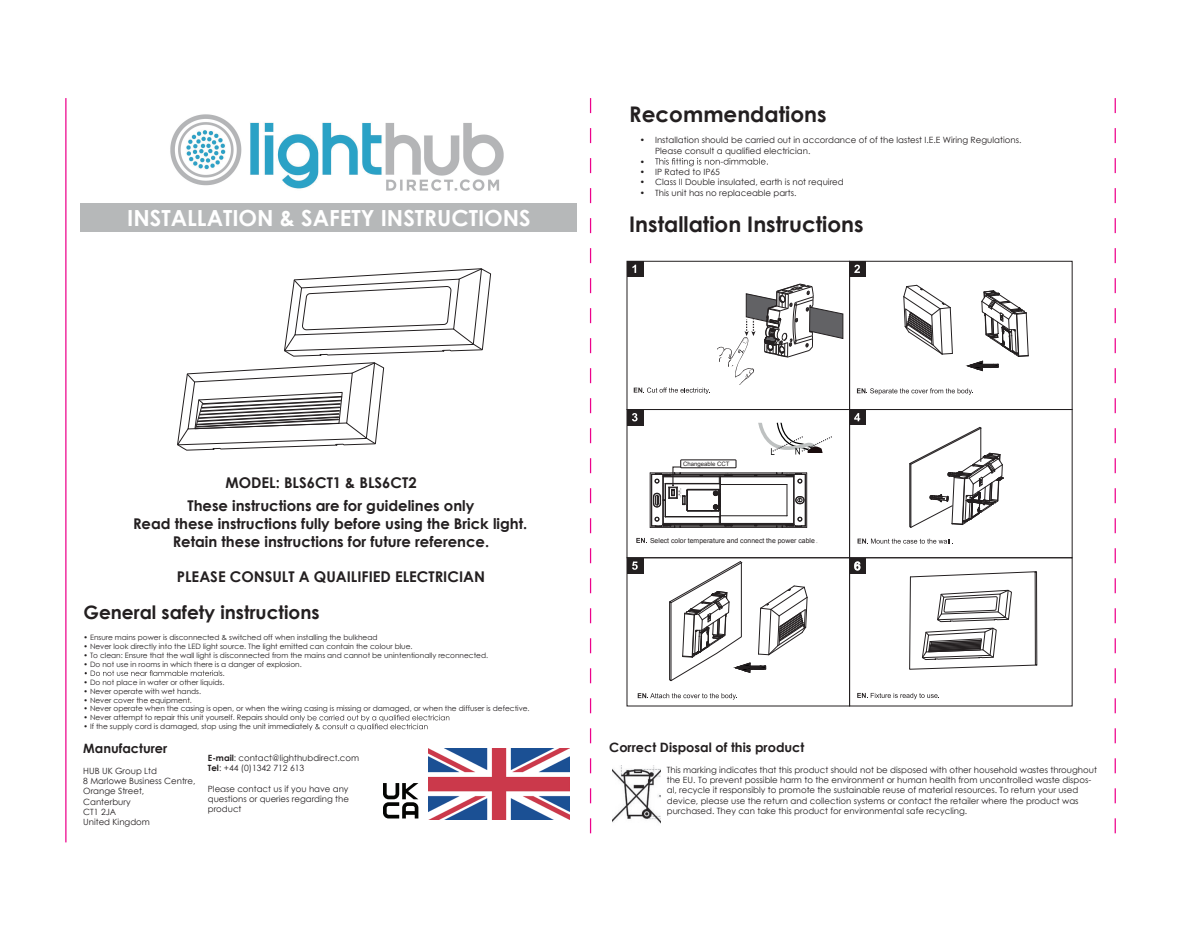
<style>
.page{position:relative;width:1185px;height:937px;background:#fff}
.page>*{position:absolute;margin:0;border:0;box-sizing:border-box;transform-origin:0 0}
.t1{font:700 22.25px "Century Gothic";color:#fff}
.t2{font:700 21.5px "Century Gothic";color:#231f20}
.t3{font:700 18.5px "Century Gothic";color:#231f20}
.t4{font:700 14.75px/23px "Century Gothic";color:#231f20}
.t5{font:700 12.88px "Century Gothic";color:#231f20}
.t6{font:11.38px "Arial";color:#fff}
.t7{font:8.62px/10.2px "Century Gothic";color:#231f20}
.t8{font:7.38px "Century Gothic";color:#231f20}
.t9{font:6.88px "Arial";color:#231f20}
.t10{font:6px "Arial";color:#231f20}
.s1{font-weight:700}
.s2{font-family:"Adobe Song Std";font-weight:300}
</style>
<div class="page">
<hr style="left:65px;top:98px;width:1px;height:744px;background:#ed028c">
<svg style="left:590px;top:98px;width:1px;height:736px"></svg>
<svg style="left:1114px;top:98px;width:1px;height:736px"></svg>
<div style="left:81px;top:203px;width:496px;height:29px;background:#b6b8b9"></div>
<svg style="left:85px;top:670px;width:139px;height:6px"></svg>
<svg style="left:300px;top:715px;width:149px;height:15px"></svg>
<img style="left:428px;top:748px;width:142px;height:71px">
<svg style="left:655px;top:158px;width:112px;height:8px"></svg>
<img style="left:612px;top:766px;width:48px;height:57px">
<img style="left:170px;top:114px;width:334px;height:77px">
<svg style="left:383px;top:783px;width:35px;height:35px"></svg>
<svg style="left:717px;top:283px;width:126px;height:101px"></svg>
<svg style="left:857px;top:693px;width:82px;height:6px"></svg>
<svg style="left:633px;top:387px;width:77px;height:7px"></svg>
<div style="left:626px;top:261px;width:223px;height:149px;border:1px solid #231f20"></div>
<div style="left:627px;top:261px;width:16px;height:16px;background:#231f20"></div>
<svg style="left:632px;top:265px;width:4px;height:8px"></svg>
<div style="left:849px;top:261px;width:16px;height:16px;background:#231f20"></div>
<svg style="left:854px;top:265px;width:5px;height:8px"></svg>
<div style="left:627px;top:410px;width:16px;height:15px;background:#231f20"></div>
<svg style="left:632px;top:413px;width:5px;height:8px"></svg>
<div style="left:849px;top:409px;width:16px;height:16px;background:#231f20"></div>
<div style="left:627px;top:558px;width:16px;height:15px;background:#231f20"></div>
<svg style="left:632px;top:561px;width:5px;height:9px"></svg>
<svg style="left:758px;top:423px;width:74px;height:32px"></svg>
<svg style="left:637px;top:693px;width:100px;height:6px"></svg>
<svg style="left:669px;top:561px;width:138px;height:120px"></svg>
<hr style="left:649px;top:473px;width:1px;height:54px;background:#231f20">
<hr style="left:680px;top:527px;width:96px;height:1px;background:#231f20">
<hr style="left:732px;top:525px;width:54px;height:1px;background:#231f20">
<hr style="left:662px;top:524px;width:132px;height:1px;background:#231f20">
<hr style="left:720px;top:523px;width:73px;height:1px;background:#231f20">
<hr style="left:720px;top:515px;width:67px;height:1px;background:#231f20">
<hr style="left:720px;top:484px;width:67px;height:1px;background:#231f20">
<hr style="left:720px;top:476px;width:73px;height:1px;background:#231f20">
<hr style="left:662px;top:475px;width:132px;height:1px;background:#231f20">
<hr style="left:680px;top:474px;width:96px;height:1px;background:#231f20">
<hr style="left:680px;top:472px;width:96px;height:1px;background:#231f20">
<hr style="left:786px;top:484px;width:1px;height:32px;background:#231f20">
<hr style="left:793px;top:476px;width:1px;height:48px;background:#231f20">
<hr style="left:804px;top:475px;width:1px;height:50px;background:#231f20">
<hr style="left:805px;top:474px;width:1px;height:52px;background:#231f20">
<hr style="left:806px;top:473px;width:1px;height:54px;background:#231f20">
<svg style="left:794px;top:495px;width:11px;height:10px"></svg>
<svg style="left:776px;top:515px;width:30px;height:13px"></svg>
<svg style="left:776px;top:472px;width:30px;height:12px"></svg>
<div style="left:849px;top:261px;width:223px;height:149px;border:1px solid #231f20"></div>
<div style="left:626px;top:409px;width:223px;height:149px;border:1px solid #231f20"></div>
<div style="left:849px;top:409px;width:223px;height:149px;border:1px solid #231f20"></div>
<div style="left:626px;top:557px;width:223px;height:149px;border:1px solid #231f20"></div>
<div style="left:849px;top:557px;width:223px;height:149px;border:1px solid #231f20"></div>
<div style="left:849px;top:558px;width:16px;height:15px;background:#231f20"></div>
<svg style="left:636px;top:538px;width:11px;height:5px"></svg>
<div style="left:680px;top:459px;width:56px;height:9px;border:1px solid #231f20"></div>
<svg style="left:650px;top:466px;width:82px;height:62px"></svg>
<svg style="left:177px;top:268px;width:314px;height:182px"></svg>
<svg style="left:854px;top:284px;width:183px;height:385px"></svg>
<h1 class="t1" style="left:127px;top:201px;width:405px">INSTALLATION &amp; SAFETY INSTRUCTIONS</h1>
<h2 class="t2" style="left:629px;top:98px;width:199px">Recommendations</h2>
<p class="t7" style="left:639px;top:135px;width:383px">• Installation should be carried out in accordance of of the lastest I.E.E Wiring Regulations.</p>
<p class="t7" style="left:655px;top:145px;width:157px">Please consult a qualified electrician.</p>
<p class="t7" style="left:639px;top:156px;width:7px">•</p>
<p class="t7" style="left:639px;top:166px;width:82px">• IP Rated to IP65</p>
<p class="t7" style="left:639px;top:177px;width:205px">• Class II Double insulated, earth is not required</p>
<p class="t7" style="left:639px;top:187px;width:158px">• This unit has no replaceable parts.</p>
<h2 class="t2" style="left:629px;top:208px;width:236px">Installation Instructions</h2>
<h3 class="t4" style="left:187px;top:470px;width:288px;text-indent:38px">MODEL: BLS6CT1 &amp; BLS6CT2<br>These instructions are for guidelines only</h3>
<h3 class="t4" style="left:133px;top:514px;width:396px;line-height:17.8px;text-align:center">Read these instructions fully before using the Brick light.<br>Retain these instructions for future reference.</h3>
<h3 class="t4" style="left:177px;top:564px;width:310px">PLEASE CONSULT A QUAILIFIED ELECTRICIAN</h3>
<h3 class="t3" style="left:83px;top:598px;width:237px">General safety instructions</h3>
<p class="t8" style="left:83px;top:632px;width:295px">• Ensure mains power is disconnected &amp; switched off when installing the bulkhead</p>
<p class="t8" style="left:83px;top:641px;width:330px">• Never look directly into the LED light source. The light emitted can contain the colour blue.</p>
<p class="t8" style="left:83px;top:650px;width:406px">• To clean: Ensure that the wall light is disconnected from the mains and cannot be unintentionally reconnected.</p>
<p class="t8" style="left:83px;top:659px;width:220px">• Do not use in rooms in which there is a danger of explosion.</p>
<p class="t8" style="left:83px;top:677px;width:142px">• Do not place in water or other liquids.</p>
<p class="t8" style="left:83px;top:686px;width:119px">• Never operate with wet hands.</p>
<p class="t8" style="left:83px;top:695px;width:110px">• Never cover the equipment.</p>
<p class="t8" style="left:83px;top:703px;width:447px">• Never operate when the casing is open, or when the wiring casing is missing or damaged, or when the diffuser is defective.</p>
<p class="t8" style="left:83px;top:712px;width:217px">• Never attempt to repair this unit yourself. Repairs should on</p>
<p class="t8" style="left:83px;top:721px;width:227px">• If the supply cord is damaged, stop using the unit immediatel</p>
<h3 class="t5" style="left:83px;top:738px;width:85px">Manufacturer</h3>
<p class="t7" style="left:83px;top:765px;width:75px">HUB UK Group Ltd</p>
<p class="t7" style="left:208px;top:752px;width:153px"><span class="s1">E-mail</span>: contact@lighthubdirect.com<br><span class="s1">Tel</span>: +44 (0)1342 712 613</p>
<p class="t7" style="left:208px;top:783px;width:143px;text-align:justify">Please contact us if you have any questions or queries regarding the product</p>
<p class="t7" style="left:83px;top:775px;width:114px">8 Marlowe Business Centre,<br>Orange Street,<br>Canterbury<br>CT1 2JA<br>United Kingdom</p>
<p class="t10" style="left:683px;top:460px;width:48px">Changeable CCT</p>
<p class="t9" style="left:650px;top:536px;width:169px">Select color temperature and connect the power cable <span class="s2">.</span></p>
<h3 class="t6" style="left:854px;top:558px;width:8px">6</h3>
<h3 class="t5" style="left:609px;top:737px;width:197px">Correct Disposal of this product</h3>
<p class="t7" style="left:666px;top:764px;width:432px">This marking indicates that this product should not be disposed with other household wastes throughout the EU. To prevent possible harm to the environment or human health from uncontrolled waste dispos&shy;al, recycle it responsibly to promote the sustainable reuse of material resources. To return your used device, please use the return and collection systems or contact the retailer where the product was purchased. They can take this product for environmental safe recycling.</p>
</div>
